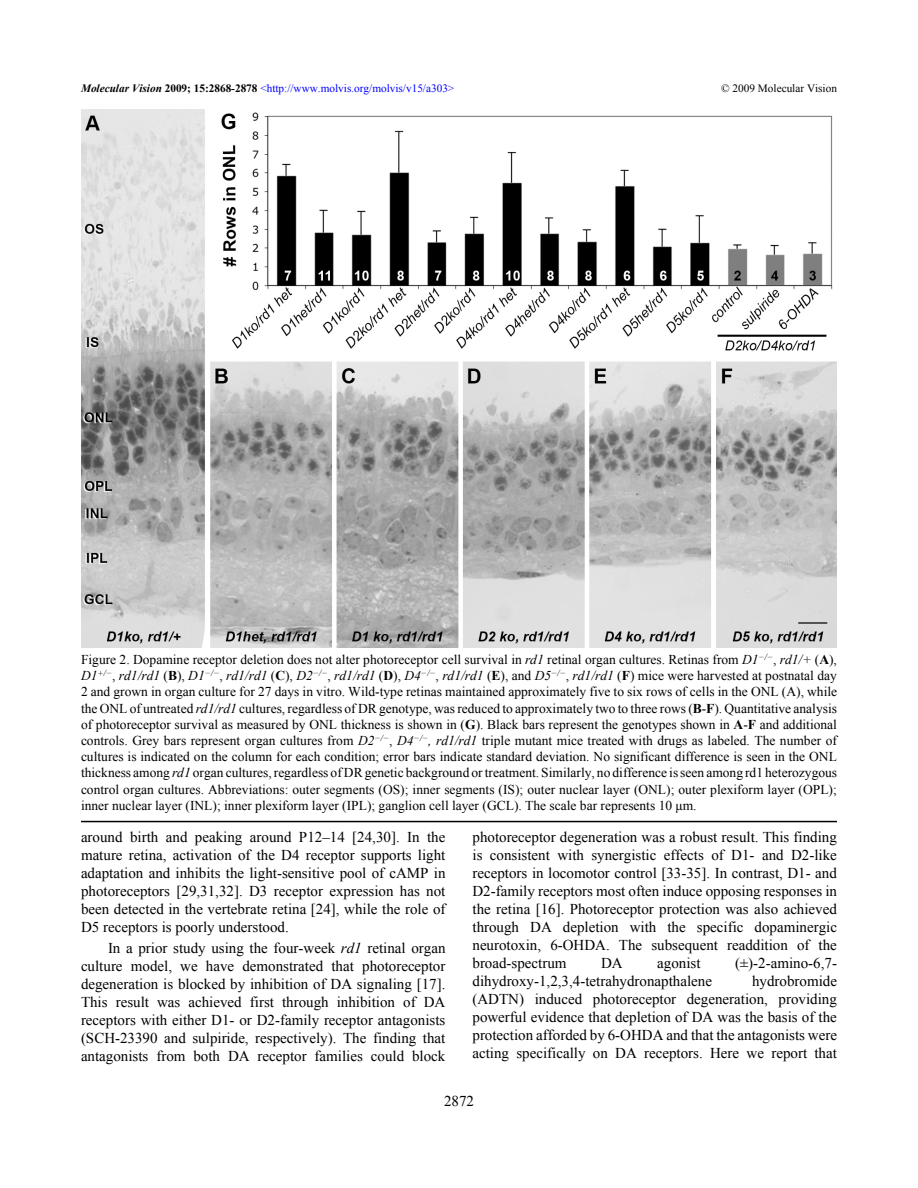
<style>
.page{position:relative;width:918px;height:1188px;background:#fff}
.page>*{position:absolute;margin:0;border:0;box-sizing:border-box;transform-origin:0 0}
.t1{font:15px/18px "Times New Roman";color:#000;text-align:justify}
.t2{font:13.5px/16.2px "Times New Roman";color:#000;text-align:justify}
.t3{font:11.25px "Times New Roman";color:#00f}
.t4{font:11.25px "Times New Roman";color:#000}
.s1{font-weight:700;font-style:italic;color:#000}
.s2{font-weight:700;color:#000}
.s3{font-style:italic}
.s4{font-weight:700}
</style>
<div class="page">
<img style="left:81px;top:109px;width:756px;height:539px">
<hr style="left:81px;top:821px;width:756px;height:1px;background:#000">
<p class="t3" style="left:81px;top:82px;width:375px"><span class="s1">Molecular Vision</span> <span class="s2">2009; 15:2868-2878</span> &lt;http://www.molvis.org/molvis/v15/a303&gt;</p>
<p class="t4" style="left:721px;top:82px;width:117px">© 2009 Molecular Vision</p>
<p class="t2" style="left:81px;top:651px;width:758px">Figure 2. Dopamine receptor deletion does not alter photoreceptor cell survival in <span class="s3">rd1</span> retinal organ cultures. Retinas from <span class="s3">D1</span><sup>−/−</sup>, <span class="s3">rd1/+</span> (<span class="s4">A</span>), <span class="s3">D1</span><sup>+/−</sup>, <span class="s3">rd1/rd1</span> (<span class="s4">B</span>), <span class="s3">D1</span><sup>−/−</sup>, <span class="s3">rd1/rd1</span> (<span class="s4">C</span>), <span class="s3">D2</span><sup>−/−</sup>, <span class="s3">rd1/rd1</span> (<span class="s4">D</span>), <span class="s3">D4</span><sup>−/−</sup>, <span class="s3">rd1/rd1</span> (<span class="s4">E</span>), and <span class="s3">D5</span><sup>−/−</sup>, <span class="s3">rd1/rd1</span> (<span class="s4">F</span>) mice were harvested at postnatal day 2 and grown in organ culture for 27 days in vitro. Wild-type retinas maintained approximately five to six rows of cells in the ONL (A), while the ONL of untreated <span class="s3">rd1/rd1</span> cultures, regardless of DR genotype, was reduced to approximately two to three rows (<span class="s4">B</span>-<span class="s4">F</span>). Quantitative analysis of photoreceptor survival as measured by ONL thickness is shown in (<span class="s4">G</span>). Black bars represent the genotypes shown in <span class="s4">A</span>-<span class="s4">F</span> and additional controls. Grey bars represent organ cultures from <span class="s3">D2</span><sup>−/−</sup>, <span class="s3">D4</span><sup>−/−</sup><span class="s3">, rd1/rd1</span> triple mutant mice treated with drugs as labeled. The number of cultures is indicated on the column for each condition; error bars indicate standard deviation. No significant difference is seen in the ONL thickness among <span class="s3">rd1</span> organ cultures, regardless of DR genetic background or treatment. Similarly, no difference is seen among rd1 heterozygous control organ cultures. Abbreviations: outer segments (OS); inner segments (IS); outer nuclear layer (ONL); outer plexiform layer (OPL); inner nuclear layer (INL); inner plexiform layer (IPL); ganglion cell layer (GCL). The scale bar represents 10 μm.</p>
<p class="t1" style="left:81px;top:828px;width:366px">around birth and peaking around P12–14 [24,30]. In the mature retina, activation of the D4 receptor supports light adaptation and inhibits the light-sensitive pool of cAMP in photoreceptors [29,31,32]. D3 receptor expression has not been detected in the vertebrate retina [24], while the role of D5 receptors is poorly understood.</p>
<p class="t1" style="left:81px;top:939px;width:366px;text-indent:27px">In a prior study using the four-week <span class="s3">rd1</span> retinal organ culture model, we have demonstrated that photoreceptor degeneration is blocked by inhibition of DA signaling [17].<br>This result was achieved first through inhibition of DA receptors with either D1- or D2-family receptor antagonists (SCH-23390 and sulpiride, respectively). The finding that antagonists from both DA receptor families could block</p>
<p class="t1" style="left:472px;top:828px;width:366px">photoreceptor degeneration was a robust result. This finding is consistent with synergistic effects of D1- and D2-like receptors in locomotor control [33-35]. In contrast, D1- and D2-family receptors most often induce opposing responses in the retina [16]. Photoreceptor protection was also achieved through DA depletion with the specific dopaminergic neurotoxin, 6-OHDA. The subsequent readdition of the broad-spectrum</p>
<p class="t1" style="left:601px;top:954px;width:23px">DA</p>
<p class="t1" style="left:657px;top:954px;width:45px">agonist</p>
<p class="t1" style="left:735px;top:954px;width:103px">(±)-2-amino-6,7-</p>
<p class="t1" style="left:472px;top:972px;width:241px">dihydroxy-1,2,3,4-tetrahydronapthalene</p>
<p class="t1" style="left:472px;top:972px;width:366px;text-indent:280px">hydrobromide (ADTN) induced photoreceptor degeneration, providing powerful evidence that depletion of DA was the basis of the protection afforded by 6-OHDA and that the antagonists were acting specifically on DA receptors. Here we report that</p>
<p class="t1" style="left:444px;top:1092px;width:31px">2872</p>
</div>
